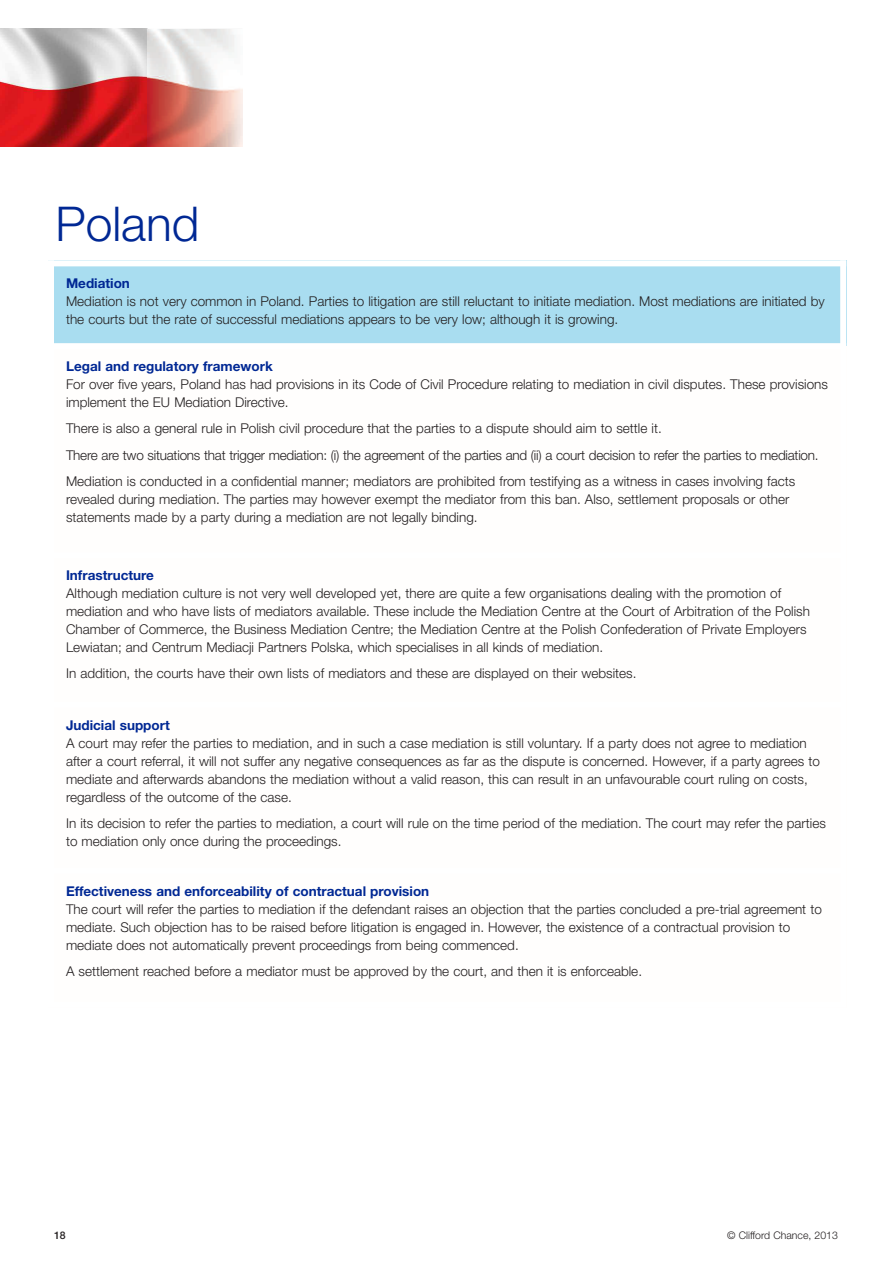
<style>
.page{position:relative;width:893px;height:1263px;background:#fff}
.page>*{position:absolute;margin:0;border:0;box-sizing:border-box;transform-origin:0 0}
.t1{font:300 48px "Helvetica Neue LT";color:#002894}
.t2{font:300 13.5px/18px "Helvetica Neue LT";color:#231f20}
.t3{font:700 13.5px "Helvetica Neue LT";color:#002894}
.t4{font:300 10.5px "Helvetica Neue LT";color:#231f20}
.t5{font:500 10.5px "Helvetica Neue LT";color:#231f20}
</style>
<div class="page">
<div style="left:48px;top:260px;width:798px;height:86px;background:#a9ddf0"></div>
<div style="left:48px;top:260px;width:6px;height:748px;background:#fff"></div>
<div style="left:840px;top:260px;width:6px;height:748px;background:#fff"></div>
<div style="left:48px;top:260px;width:798px;height:6px;background:#fff"></div>
<div style="left:48px;top:343px;width:798px;height:6px;background:#fff"></div>
<img style="left:0;top:29px;width:147px;height:118px">
<img style="left:147px;top:29px;width:95px;height:118px">
<h1 class="t1" style="left:56px;top:207px;width:146px">Poland</h1>
<p class="t3" style="left:66px;top:278px;width:65px">Mediation</p>
<p class="t2" style="left:66px;top:293px;width:760px">Mediation is not very common in Poland. Parties to litigation are still reluctant to initiate mediation. Most mediations are initiated by the courts but the rate of successful mediations appears to be very low; although it is growing.</p>
<p class="t3" style="left:66px;top:361px;width:208px">Legal and regulatory framework</p>
<p class="t2" style="left:66px;top:376px;width:763px">For over five years, Poland has had provisions in its Code of Civil Procedure relating to mediation in civil disputes. These provisions implement the EU Mediation Directive.</p>
<p class="t2" style="left:66px;top:416px;width:754px;line-height:26.5px">There is also a general rule in Polish civil procedure that the parties to a dispute should aim to settle it.<br>There are two situations that trigger mediation: (i) the agreement of the parties and (ii) a court decision to refer the parties to mediation.<br>Mediation is conducted in a confidential manner; mediators are prohibited from testifying as a witness in cases involving facts</p>
<p class="t2" style="left:66px;top:492px;width:725px">revealed during mediation. The parties may however exempt the mediator from this ban. Also, settlement proposals or other statements made by a party during a mediation are not legally binding.</p>
<p class="t3" style="left:66px;top:570px;width:89px">Infrastructure</p>
<p class="t2" style="left:66px;top:585px;width:745px">Although mediation culture is not very well developed yet, there are quite a few organisations dealing with the promotion of mediation and who have lists of mediators available. These include the Mediation Centre at the Court of Arbitration of the Polish Chamber of Commerce, the Business Mediation Centre; the Mediation Centre at the Polish Confederation of Private Employers Lewiatan; and Centrum Mediacji Partners Polska, which specialises in all kinds of mediation.</p>
<p class="t2" style="left:66px;top:666px;width:572px">In addition, the courts have their own lists of mediators and these are displayed on their websites.</p>
<p class="t3" style="left:66px;top:720px;width:105px">Judicial support</p>
<p class="t2" style="left:66px;top:735px;width:755px">A court may refer the parties to mediation, and in such a case mediation is still voluntary. If a party does not agree to mediation after a court referral, it will not suffer any negative consequences as far as the dispute is concerned. However, if a party agrees to mediate and afterwards abandons the mediation without a valid reason, this can result in an unfavourable court ruling on costs, regardless of the outcome of the case.</p>
<p class="t2" style="left:66px;top:815px;width:761px">In its decision to refer the parties to mediation, a court will rule on the time period of the mediation. The court may refer the parties to mediation only once during the proceedings.</p>
<p class="t3" style="left:66px;top:886px;width:365px">Effectiveness and enforceability of contractual provision</p>
<p class="t2" style="left:66px;top:901px;width:757px">The court will refer the parties to mediation if the defendant raises an objection that the parties concluded a pre-trial agreement to mediate. Such objection has to be raised before litigation is engaged in. However, the existence of a contractual provision to mediate does not automatically prevent proceedings from being commenced.</p>
<p class="t2" style="left:66px;top:963px;width:578px">A settlement reached before a mediator must be approved by the court, and then it is enforceable.</p>
<p class="t5" style="left:54px;top:1231px;width:13px">18</p>
<p class="t4" style="left:727px;top:1231px;width:112px">© Clifford Chance, 2013</p>
</div>
